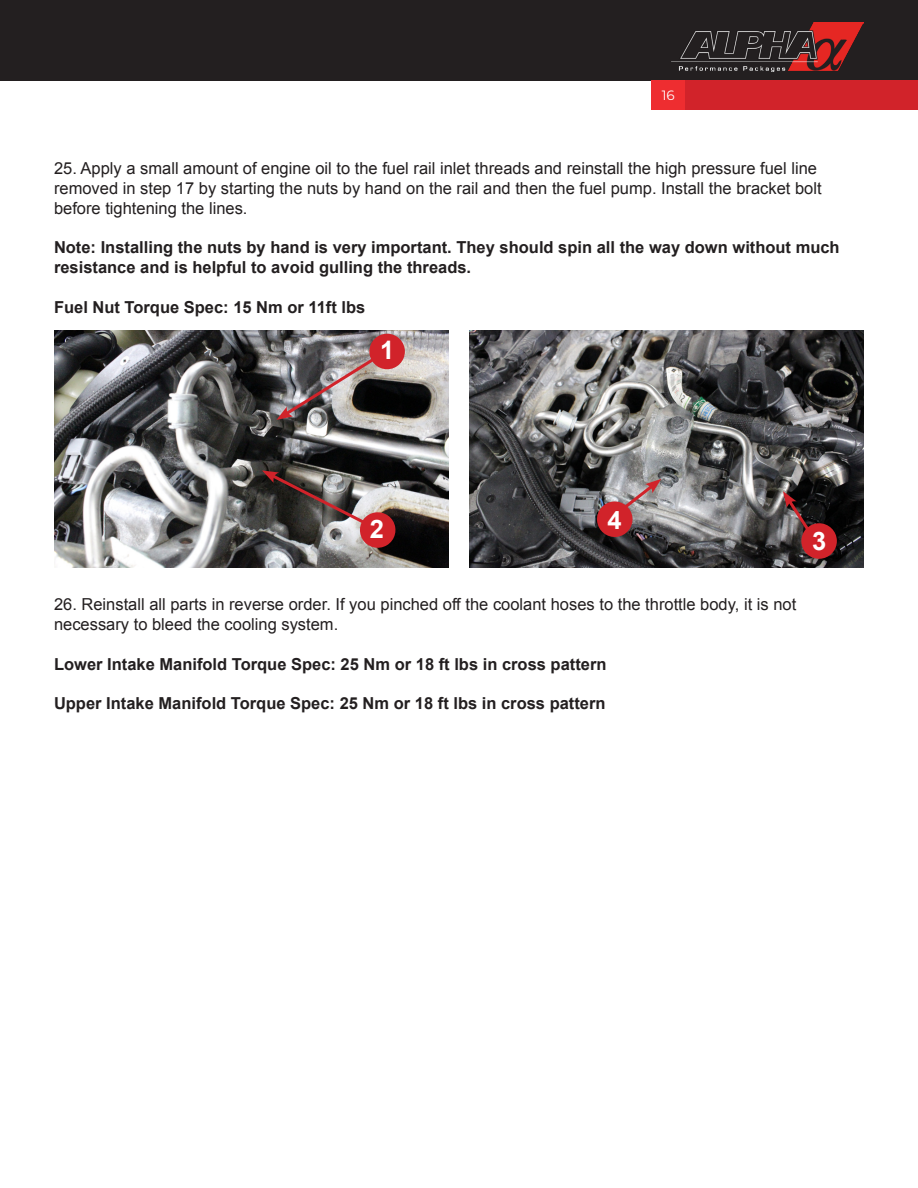
<style>
.page{position:relative;width:918px;height:1188px;background:#fff}
.page>*{position:absolute;margin:0;border:0;box-sizing:border-box;transform-origin:0 0}
.t1{font:700 25.5px "Arial";color:#fff}
.t2{font:16.5px "Arial";color:#231f20}
.t3{font:700 16.5px/19.8px "Arial";color:#231f20}
.t4{font:13.5px "Montserrat";color:#fff}
</style>
<div class="page">
<div style="left:0;top:0;width:918px;height:80px;background:#231f20"></div>
<div style="left:652px;top:80px;width:266px;height:30px;background:#d1232a"></div>
<div style="left:651px;top:80px;width:34px;height:30px;background:#ee2d30"></div>
<img style="left:672px;top:23px;width:192px;height:49px">
<img style="left:54px;top:330px;width:394px;height:238px">
<img style="left:470px;top:330px;width:394px;height:238px">
<img style="left:276px;top:356px;width:101px;height:64px">
<div style="left:369px;top:334px;width:36px;height:35px;background:#d1232a;border-radius:50%"></div>
<img style="left:262px;top:470px;width:136px;height:80px">
<svg style="left:783px;top:491px;width:32px;height:47px"></svg>
<div style="left:801px;top:523px;width:36px;height:36px;background:#d1232a;border-radius:50%"></div>
<svg style="left:596px;top:479px;width:65px;height:59px;background:#9b676a"></svg>
<p class="t4" style="left:662px;top:86px;width:15px">16</p>
<p class="t2" style="left:54px;top:157px;width:765px">25. Apply a small amount of engine oil to the fuel rail inlet threads and reinstall the high pressure fuel line</p>
<p class="t2" style="left:54px;top:177px;width:769px">removed in step 17 by starting the nuts by hand on the rail and then the fuel pump. Install the bracket bolt</p>
<p class="t2" style="left:54px;top:197px;width:195px">before tightening the lines.</p>
<p class="t3" style="left:54px;top:238px;width:787px">Note: Installing the nuts by hand is very important. They should spin all the way down without much resistance and is helpful to avoid gulling the threads.</p>
<p class="t3" style="left:54px;top:297px;width:313px">Fuel Nut Torque Spec: 15 Nm or 11ft lbs</p>
<p class="t1" style="left:380px;top:334px;width:16px">1</p>
<p class="t1" style="left:370px;top:512px;width:16px">2</p>
<p class="t1" style="left:608px;top:503px;width:16px">4</p>
<p class="t1" style="left:812px;top:524px;width:16px">3</p>
<p class="t2" style="left:54px;top:594px;width:744px">26. Reinstall all parts in reverse order. If you pinched off the coolant hoses to the throttle body, it is not</p>
<p class="t2" style="left:54px;top:614px;width:286px">necessary to bleed the cooling system.</p>
<p class="t3" style="left:54px;top:655px;width:554px">Lower Intake Manifold Torque Spec: 25 Nm or 18 ft lbs in cross pattern</p>
<p class="t3" style="left:54px;top:694px;width:553px">Upper Intake Manifold Torque Spec: 25 Nm or 18 ft lbs in cross pattern</p>
</div>
